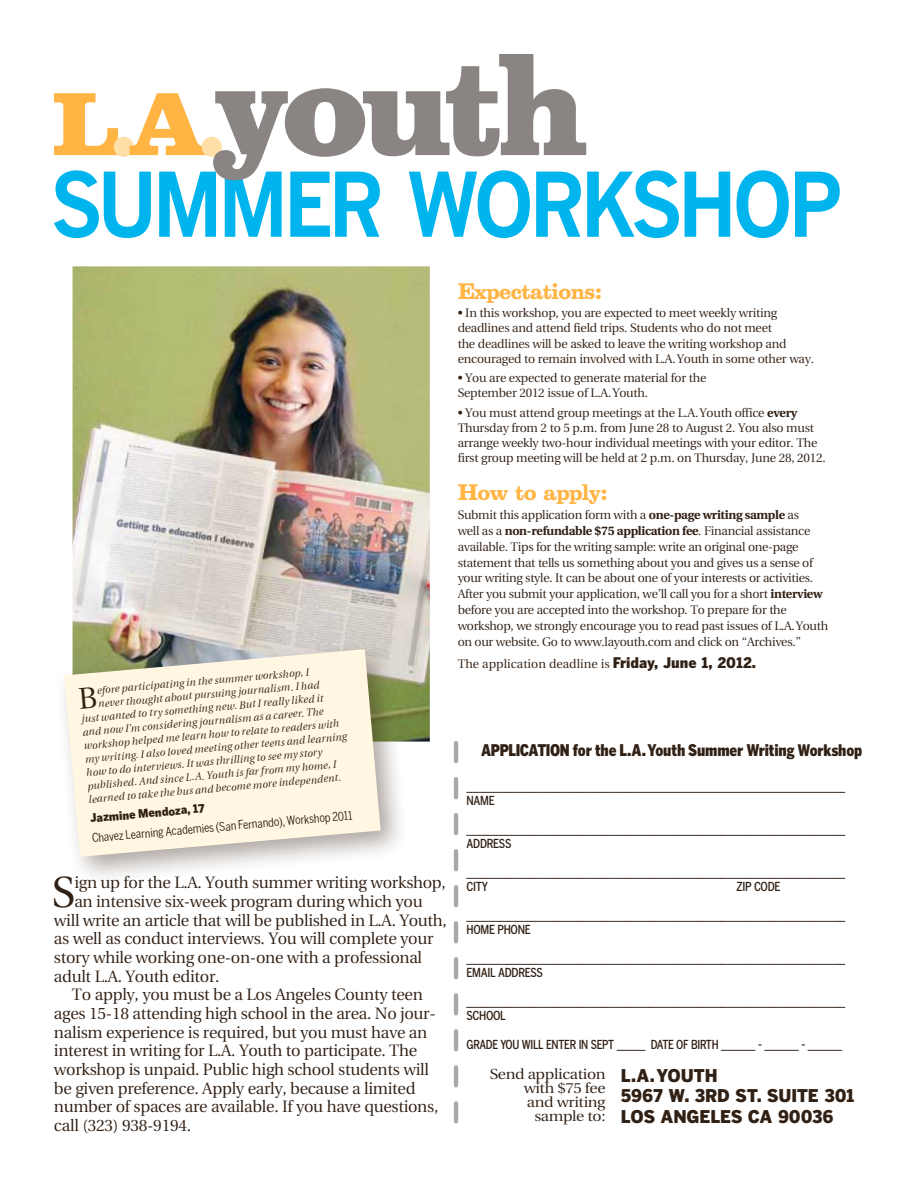
<style>
.page{position:relative;width:918px;height:1188px;background:#fff}
.page>*{position:absolute;margin:0;border:0;box-sizing:border-box;transform-origin:0 0}
.t1{font:43.5px "Youthtopia";color:#312014}
.t2{font:700 20.4px "Belizio";letter-spacing:-.025em;color:#ffb443}
.t3{font:900 17.4px/20.4px "Benton Gothic";letter-spacing:-.01em;color:#312014}
.t4{font:16.5px "Youthtopia";letter-spacing:-.02em;color:#312014}
.t5{font:900 condensed 16.05px "Benton Gothic";letter-spacing:-.01em;color:#312014}
.t6{font:14.55px/14.1px "Youthtopia";letter-spacing:-.025em;color:#312014;text-align:right;scale:1.09 1}
.t7{font:500 condensed 13.05px "Benton Gothic";color:#312014}
.t8{font:12.3px/15.8px "Youthtopia";letter-spacing:-.02em;color:#312014}
.t9{font:500 condensed 12.3px "Benton Gothic";letter-spacing:-.025em;color:#312014}
.t10{font:12.3px "Youthtopia";color:#312014}
.t11{font:condensed 12px "Benton Gothic";color:#312014}
.t12{font:900 11.55px "Benton Gothic";color:#312014}
.t13{font:italic 10.5px "Youthtopia";color:#312014}
.s1{font-style:normal}
.s2{font-weight:700}
.s3{font-family:"Benton Gothic";font-weight:900;font-size:14.55px}
.s4{font-size:15.9px}
.s5{font-size:13.05px}
</style>
<div class="page">
<img style="left:73px;top:266px;width:357px;height:476px">
<svg style="left:454px;top:743px;width:4px;height:378px"></svg>
<svg style="left:54px;top:170px;width:786px;height:68px"></svg>
<svg style="left:54px;top:93px;width:67px;height:62px"></svg>
<div style="left:114px;top:137px;width:20px;height:20px;background:#ffdea7;border-radius:50%"></div>
<svg style="left:130px;top:93px;width:82px;height:62px"></svg>
<div style="left:202px;top:137px;width:20px;height:20px;background:#ffdea7;border-radius:50%"></div>
<svg style="left:213px;top:54px;width:373px;height:126px"></svg>
<div style="left:54px;top:639px;width:355px;height:247px;background:#312014;opacity:.4"></div>
<svg style="left:64px;top:649px;width:317px;height:208px;background:#f3edd9"></svg>
<svg style="left:79px;top:687px;width:18px;height:22px"></svg>
<p class="t13" style="left:97px;top:685px;width:214px;rotate:-5deg">efore participating in the summer workshop, I</p>
<p class="t13" style="left:98px;top:698px;width:224px;rotate:-5deg">never thought about pursuing journalism. I had</p>
<p class="t13" style="left:81px;top:713px;width:244px;rotate:-5deg">just wanted to try something new. But I really liked it</p>
<p class="t13" style="left:82px;top:726px;width:243px;rotate:-5deg">and now I’m considering journalism as a career<span class="s1">.</span> The</p>
<p class="t13" style="left:83px;top:740px;width:258px;rotate:-5deg">workshop helped me learn how to relate to readers with</p>
<p class="t13" style="left:85px;top:753px;width:264px;rotate:-5deg">my writing. I also loved meeting other teens and learning</p>
<p class="t13" style="left:86px;top:767px;width:239px;rotate:-5deg">how to do interviews. It was thrilling to see my story</p>
<p class="t13" style="left:87px;top:780px;width:251px;rotate:-5deg">published. And since L.A. Youth is far from my home, I</p>
<p class="t13" style="left:88px;top:794px;width:255px;rotate:-5deg">learned to take the bus and become more independent.</p>
<p class="t12" style="left:90px;top:811px;width:116px;rotate:-5deg">JAZMINE MENDOZA, 17</p>
<p class="t11" style="left:91px;top:831px;width:263px;rotate:-5deg">Chavez Learning Academies (San Fernando), Workshop 2011</p>
<h1 class="t1" style="left:52px;top:868px;width:25px">S</h1>
<h3 class="t4" style="left:74px;top:873px;width:373px">ign up for the L.A. Youth summer writing workshop,</h3>
<h3 class="t4" style="left:74px;top:892px;width:350px">an intensive six-week program during which you</h3>
<h3 class="t4" style="left:54px;top:911px;width:394px">will write an article that will be published in L.A. Youth,</h3>
<h3 class="t4" style="left:54px;top:929px;width:381px">as well as conduct interviews. You will complete your</h3>
<h3 class="t4" style="left:54px;top:948px;width:370px">story while working one-on-one with a professional</h3>
<h3 class="t4" style="left:54px;top:967px;width:167px">adult L.A. Youth editor.</h3>
<h3 class="t4" style="left:72px;top:986px;width:352px">To apply, you must be a Los Angeles County teen</h3>
<h3 class="t4" style="left:54px;top:1004px;width:383px">ages 15-18 attending high school in the area. No jour-</h3>
<h3 class="t4" style="left:54px;top:1023px;width:375px">nalism experience is required, but you must have an</h3>
<h3 class="t4" style="left:54px;top:1042px;width:365px">interest in writing for L.A. Youth to participate. The</h3>
<h3 class="t4" style="left:54px;top:1060px;width:376px">workshop is unpaid. Public high school students will</h3>
<h3 class="t4" style="left:54px;top:1079px;width:363px">be given preference. Apply early, because a limited</h3>
<h3 class="t4" style="left:54px;top:1098px;width:386px">number of spaces are available. If you have questions,</h3>
<h3 class="t4" style="left:54px;top:1116px;width:139px">call (323) 938-9194.</h3>
<h2 class="t2" style="left:458px;top:278px;width:146px">Expectations:</h2>
<p class="t8" style="left:458px;top:306px;width:358px;line-height:15.1px">• In this workshop, you are expected to meet weekly writing deadlines and attend field trips. Students who do not meet<br>the deadlines will be asked to leave the writing workshop and encouraged to remain involved with L.A.Youth in some other way.</p>
<p class="t8" style="left:458px;top:371px;width:250px;line-height:15.1px">• You are expected to generate material for the<br>September 2012 issue of L.A.Youth.</p>
<p class="t8" style="left:458px;top:405px;width:370px;line-height:15.1px">• You must attend group meetings at the L.A.Youth office <span class="s2">every </span>Thursday from 2 to 5 p.m. from June 28 to August 2. You also must arrange weekly two-hour individual meetings with your editor. The first group meeting will be held at 2 p.m. on Thursday, June 28, 2012.</p>
<h2 class="t2" style="left:458px;top:479px;width:152px">How to apply:</h2>
<p class="t8" style="left:458px;top:507px;width:372px">Submit this application form with a <span class="s2">one-page writing sample</span> as<br>well as a <span class="s2">non-refundable $75 application fee</span>. Financial assistance available. Tips for the writing sample: write an original one-page statement that tells us something about you and gives us a sense of your writing style. It can be about one of your interests or activities.<br>After you submit your application, we’ll call you for a short <span class="s2">interview </span>before you are accepted into the workshop. To prepare for the workshop, we strongly encourage you to read past issues of L.A.Youth on our website. Go to www.layouth.com and click on “Archives.”</p>
<p class="t10" style="left:458px;top:657px;width:300px">The application deadline is <span class="s3">FRIDAY, JUNE 1, 2012.</span></p>
<h3 class="t5" style="left:481px;top:740px;width:382px">Application for the L.A.Youth Summer Writing <span class="s4">Workshop</span></h3>
<p class="t7" style="left:467px;top:778px;width:380px">________________________________________________________________</p>
<p class="t9" style="left:467px;top:793px;width:30px">NAME</p>
<p class="t7" style="left:467px;top:821px;width:380px">________________________________________________________________</p>
<p class="t9" style="left:467px;top:836px;width:46px">ADDRESS</p>
<p class="t7" style="left:467px;top:864px;width:380px">________________________________________________________________</p>
<p class="t9" style="left:467px;top:879px;width:23px">CITY</p>
<p class="t9" style="left:737px;top:879px;width:45px">ZIP CODE</p>
<p class="t7" style="left:467px;top:907px;width:380px">________________________________________________________________</p>
<p class="t9" style="left:467px;top:922px;width:66px">HOME PHONE</p>
<p class="t7" style="left:467px;top:950px;width:380px">________________________________________________________________</p>
<p class="t9" style="left:467px;top:966px;width:78px">EMAIL ADDRESS</p>
<p class="t7" style="left:467px;top:994px;width:380px">________________________________________________________________</p>
<p class="t9" style="left:467px;top:1009px;width:41px">SCHOOL</p>
<p class="t9" style="left:467px;top:1037px;width:377px">GRADE YOU WILL ENTER IN SEPT <span class="s5">_____</span> DATE OF BIRTH <span class="s5">______ - ______ - ______</span></p>
<p class="t6" style="left:490px;top:1067px;width:108px">Send application with $75 fee<br>and writing sample to:</p>
<h3 class="t3" style="left:621px;top:1065px;width:235px">L.A.YOUTH<br>5967 W. 3RD ST. SUITE 301<br>LOS ANGELES CA 90036</h3>
</div>
